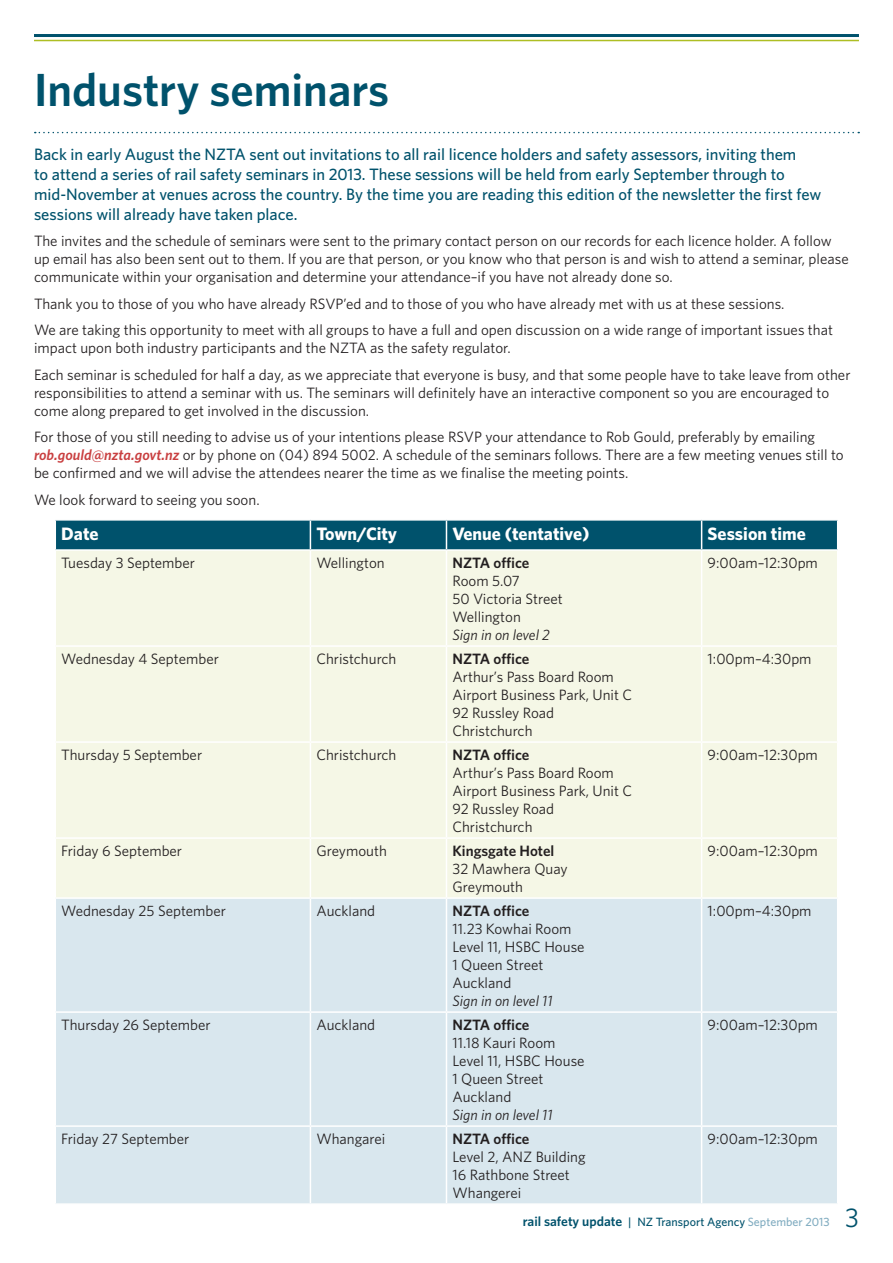
<style>
.page{position:relative;width:893px;height:1263px;background:#fff}
.page>*{position:absolute;margin:0;border:0;box-sizing:border-box;transform-origin:0 0}
.heading_1{font:600 46.5px "Whitney";color:#00526c}
.t1{font:27px "Whitney";color:#00526c}
.body{font:700 18px "Whitney";color:#fff}
.intro_para{font:500 16.5px/19.8px "Whitney";color:#00526c}
.body-2{font:15px/18px "Whitney";color:#231f20}
.t2{font:500 12px "Whitney";color:#00526c}
.s1{font-weight:600;font-style:italic;color:#c94041}
.s2{font-weight:600}
.s3{font-style:italic}
.s4{font-weight:600;font-size:13.5px}
.s5{color:#82adc1}
</style>
<div class="page">
<hr style="left:34px;top:40px;width:825px;height:1px;background:#aebe24">
<hr style="left:34px;top:34px;width:825px;height:3px;background:#00526c">
<svg style="left:35px;top:132px;width:824px;height:1px"></svg>
<div style="left:56px;top:551px;width:781px;height:346px;background:#f5f7e6"></div>
<div style="left:56px;top:899px;width:781px;height:304px;background:#d9e7ee"></div>
<div style="left:55px;top:520px;width:783px;height:29px;background:#00526c"></div>
<hr style="left:310px;top:551px;width:1px;height:94px;background:#fff">
<hr style="left:446px;top:551px;width:1px;height:94px;background:#fff">
<hr style="left:701px;top:551px;width:1px;height:94px;background:#fff">
<hr style="left:55px;top:645px;width:255px;height:2px;background:#fff">
<hr style="left:310px;top:645px;width:136px;height:2px;background:#fff">
<hr style="left:310px;top:647px;width:1px;height:94px;background:#fff">
<hr style="left:446px;top:645px;width:256px;height:2px;background:#fff">
<hr style="left:446px;top:647px;width:1px;height:94px;background:#fff">
<hr style="left:702px;top:645px;width:136px;height:2px;background:#fff">
<hr style="left:701px;top:647px;width:1px;height:94px;background:#fff">
<hr style="left:55px;top:741px;width:255px;height:2px;background:#fff">
<hr style="left:310px;top:741px;width:136px;height:2px;background:#fff">
<hr style="left:310px;top:743px;width:1px;height:94px;background:#fff">
<hr style="left:446px;top:741px;width:256px;height:2px;background:#fff">
<hr style="left:446px;top:743px;width:1px;height:94px;background:#fff">
<hr style="left:702px;top:741px;width:136px;height:2px;background:#fff">
<hr style="left:701px;top:743px;width:1px;height:94px;background:#fff">
<hr style="left:55px;top:837px;width:255px;height:2px;background:#fff">
<hr style="left:310px;top:837px;width:136px;height:2px;background:#fff">
<hr style="left:310px;top:839px;width:1px;height:58px;background:#fff">
<hr style="left:446px;top:837px;width:256px;height:2px;background:#fff">
<hr style="left:446px;top:839px;width:1px;height:58px;background:#fff">
<hr style="left:702px;top:837px;width:136px;height:2px;background:#fff">
<hr style="left:701px;top:839px;width:1px;height:58px;background:#fff">
<hr style="left:310px;top:899px;width:1px;height:112px;background:#fff">
<hr style="left:446px;top:899px;width:1px;height:112px;background:#fff">
<hr style="left:701px;top:899px;width:1px;height:112px;background:#fff">
<hr style="left:55px;top:1011px;width:255px;height:2px;background:#fff">
<hr style="left:310px;top:1011px;width:136px;height:2px;background:#fff">
<hr style="left:310px;top:1013px;width:1px;height:112px;background:#fff">
<hr style="left:446px;top:1011px;width:256px;height:2px;background:#fff">
<hr style="left:446px;top:1013px;width:1px;height:112px;background:#fff">
<hr style="left:702px;top:1011px;width:136px;height:2px;background:#fff">
<hr style="left:701px;top:1013px;width:1px;height:112px;background:#fff">
<hr style="left:55px;top:1125px;width:255px;height:2px;background:#fff">
<hr style="left:310px;top:1125px;width:136px;height:2px;background:#fff">
<hr style="left:310px;top:1127px;width:1px;height:76px;background:#fff">
<hr style="left:446px;top:1125px;width:256px;height:2px;background:#fff">
<hr style="left:446px;top:1127px;width:1px;height:76px;background:#fff">
<hr style="left:702px;top:1125px;width:136px;height:2px;background:#fff">
<hr style="left:701px;top:1127px;width:1px;height:76px;background:#fff">
<p class="heading_1" style="left:34px;top:59px;width:357px">Industry seminars</p>
<p class="intro_para" style="left:34px;top:144px;width:789px">Back in early August the NZTA sent out invitations to all rail licence holders and safety assessors, inviting them<br>to attend a series of rail safety seminars in 2013. These sessions will be held from early September through to mid‑November at venues across the country. By the time you are reading this edition of the newsletter the first few sessions will already have taken place.</p>
<p class="body-2" style="left:34px;top:231px;width:816px">The invites and the schedule of seminars were sent to the primary contact person on our records for each licence holder. A follow up email has also been sent out to them. If you are that person, or you know who that person is and wish to attend a seminar, please communicate within your organisation and determine your attendance–if you have not already done so.</p>
<p class="body-2" style="left:34px;top:294px;width:752px">Thank you to those of you who have already RSVP’ed and to those of you who have already met with us at these sessions.</p>
<p class="body-2" style="left:34px;top:320px;width:800px">We are taking this opportunity to meet with all groups to have a full and open discussion on a wide range of important issues that impact upon both industry participants and the NZTA as the safety regulator.</p>
<p class="body-2" style="left:34px;top:365px;width:818px">Each seminar is scheduled for half a day, as we appreciate that everyone is busy, and that some people have to take leave from other responsibilities to attend a seminar with us. The seminars will definitely have an interactive component so you are encouraged to come along prepared to get involved in the discussion.</p>
<p class="body-2" style="left:34px;top:427px;width:811px">For those of you still needing to advise us of your intentions please RSVP your attendance to Rob Gould, preferably by emailing <span class="s1">rob.gould@nzta.govt.nz</span> or by phone on (04) 894 5002. A schedule of the seminars follows. There are a few meeting venues still to be confirmed and we will advise the attendees nearer the time as we finalise the meeting points.</p>
<p class="body-2" style="left:34px;top:490px;width:227px">We look forward to seeing you soon.</p>
<p class="body" style="left:61px;top:522px;width:39px">Date</p>
<p class="body" style="left:316px;top:522px;width:82px">Town/City</p>
<p class="body" style="left:452px;top:522px;width:139px">Venue (tentative)</p>
<p class="body" style="left:708px;top:522px;width:100px">Session time</p>
<p class="body-2" style="left:61px;top:553px;width:135px">Tuesday 3 September</p>
<p class="body-2" style="left:316px;top:553px;width:70px">Wellington</p>
<p class="body-2" style="left:452px;top:553px;width:112px"><span class="s2">NZTA office<br></span>Room 5.07<br>50 Victoria Street<br>Wellington<br><span class="s3">Sign in on level 2</span></p>
<p class="body-2" style="left:708px;top:553px;width:112px">9:00am–12:30pm</p>
<p class="body-2" style="left:61px;top:649px;width:159px">Wednesday 4 September</p>
<p class="body-2" style="left:316px;top:649px;width:82px">Christchurch</p>
<p class="body-2" style="left:452px;top:649px;width:181px"><span class="s2">NZTA office<br></span>Arthur’s Pass Board Room<br>Airport Business Park, Unit C<br>92 Russley Road<br>Christchurch</p>
<p class="body-2" style="left:708px;top:649px;width:105px">1:00pm–4:30pm</p>
<p class="body-2" style="left:61px;top:745px;width:142px">Thursday 5 September</p>
<p class="body-2" style="left:316px;top:745px;width:82px">Christchurch</p>
<p class="body-2" style="left:452px;top:745px;width:181px"><span class="s2">NZTA office<br></span>Arthur’s Pass Board Room<br>Airport Business Park, Unit C<br>92 Russley Road<br>Christchurch</p>
<p class="body-2" style="left:708px;top:745px;width:112px">9:00am–12:30pm</p>
<p class="body-2" style="left:61px;top:841px;width:122px">Friday 6 September</p>
<p class="body-2" style="left:316px;top:841px;width:72px">Greymouth</p>
<p class="body-2" style="left:452px;top:841px;width:117px"><span class="s2">Kingsgate Hotel<br></span>32 Mawhera Quay<br>Greymouth</p>
<p class="body-2" style="left:708px;top:841px;width:112px">9:00am–12:30pm</p>
<p class="body-2" style="left:61px;top:901px;width:166px">Wednesday 25 September</p>
<p class="body-2" style="left:316px;top:901px;width:60px">Auckland</p>
<p class="body-2" style="left:452px;top:901px;width:134px"><span class="s2">NZTA office<br></span>11.23 Kowhai Room<br>Level 11, HSBC House<br>1 Queen Street<br>Auckland<br><span class="s3">Sign in on level 11</span></p>
<p class="body-2" style="left:708px;top:901px;width:105px">1:00pm–4:30pm</p>
<p class="body-2" style="left:61px;top:1015px;width:151px">Thursday 26 September</p>
<p class="body-2" style="left:316px;top:1015px;width:60px">Auckland</p>
<p class="body-2" style="left:452px;top:1015px;width:134px"><span class="s2">NZTA office<br></span>11.18 Kauri Room<br>Level 11, HSBC House<br>1 Queen Street<br>Auckland<br><span class="s3">Sign in on level 11</span></p>
<p class="body-2" style="left:708px;top:1015px;width:112px">9:00am–12:30pm</p>
<p class="body-2" style="left:61px;top:1129px;width:130px">Friday 27 September</p>
<p class="body-2" style="left:316px;top:1129px;width:70px">Whangarei</p>
<p class="body-2" style="left:452px;top:1129px;width:135px"><span class="s2">NZTA office<br></span>Level 2, ANZ Building<br>16 Rathbone Street<br>Whangerei</p>
<p class="body-2" style="left:708px;top:1129px;width:112px">9:00am–12:30pm</p>
<p class="t2" style="left:523px;top:1214px;width:308px"><span class="s4">rail safety update</span> | NZ Transport Agency <span class="s5">September 2013</span></p>
<h2 class="t1" style="left:845px;top:1199px;width:15px">3</h2>
</div>
